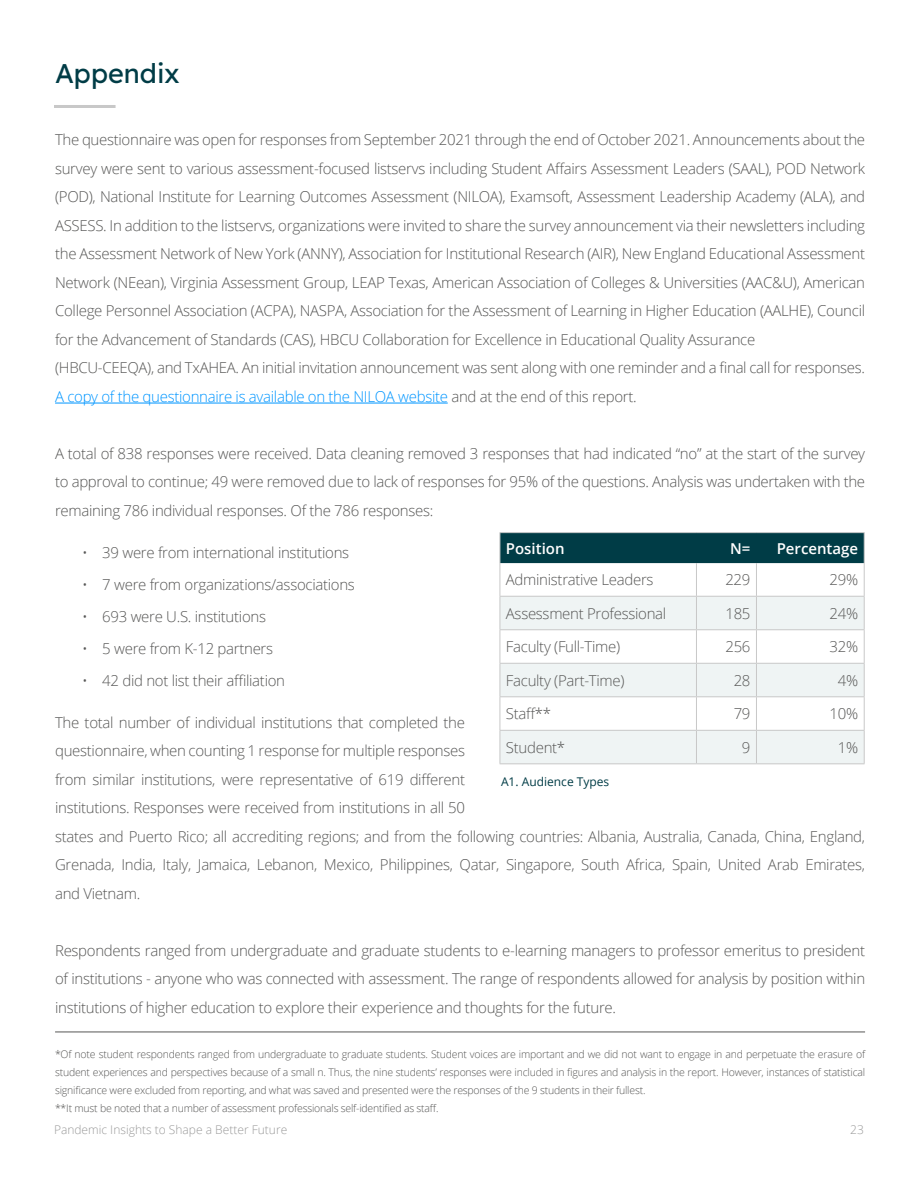
<style>
.page{position:relative;width:918px;height:1188px;background:#fff}
.page>*{position:absolute;margin:0;border:0;box-sizing:border-box;transform-origin:0 0}
.t1{font:27px "Lexend Deca";color:#003c46}
.t2{font:300 15px/28.5px "Open Sans";letter-spacing:-.02em;color:#575756}
.t3{font:600 15px "Open Sans";color:#fff}
.t4{font:300 12px "Open Sans";color:#9a9a9a}
.t5{font:12px "Open Sans";color:#003c46}
.t6{font:300 10.5px/18px "Open Sans";letter-spacing:-.02em;color:#575756}
.s1{color:#0096ff}
</style>
<div class="page">
<hr style="left:55px;top:403px;width:393px;height:1px;background:#0096ff">
<hr style="left:54px;top:105px;width:62px;height:3px;background:#c8c8c8">
<div style="left:501px;top:533px;width:363px;height:30px;background:#003c46"></div>
<svg style="left:501px;top:597px;width:363px;height:166px;fill:#eff4f4"></svg>
<hr style="left:500px;top:563px;width:1px;height:33px;background:#c8c8c8">
<hr style="left:696px;top:563px;width:1px;height:33px;background:#c8c8c8">
<hr style="left:756px;top:563px;width:1px;height:33px;background:#c8c8c8">
<hr style="left:864px;top:563px;width:1px;height:33px;background:#c8c8c8">
<hr style="left:500px;top:596px;width:196px;height:1px;background:#c8c8c8">
<hr style="left:500px;top:597px;width:1px;height:32px;background:#c8c8c8">
<hr style="left:696px;top:596px;width:60px;height:1px;background:#c8c8c8">
<hr style="left:696px;top:597px;width:1px;height:32px;background:#c8c8c8">
<hr style="left:756px;top:596px;width:109px;height:1px;background:#c8c8c8">
<hr style="left:756px;top:597px;width:1px;height:32px;background:#c8c8c8">
<hr style="left:864px;top:597px;width:1px;height:32px;background:#c8c8c8">
<hr style="left:500px;top:629px;width:196px;height:1px;background:#c8c8c8">
<hr style="left:500px;top:630px;width:1px;height:33px;background:#c8c8c8">
<hr style="left:696px;top:629px;width:60px;height:1px;background:#c8c8c8">
<hr style="left:696px;top:630px;width:1px;height:33px;background:#c8c8c8">
<hr style="left:756px;top:629px;width:109px;height:1px;background:#c8c8c8">
<hr style="left:756px;top:630px;width:1px;height:33px;background:#c8c8c8">
<hr style="left:864px;top:630px;width:1px;height:33px;background:#c8c8c8">
<hr style="left:500px;top:663px;width:196px;height:1px;background:#c8c8c8">
<hr style="left:500px;top:664px;width:1px;height:32px;background:#c8c8c8">
<hr style="left:696px;top:663px;width:60px;height:1px;background:#c8c8c8">
<hr style="left:696px;top:664px;width:1px;height:32px;background:#c8c8c8">
<hr style="left:756px;top:663px;width:109px;height:1px;background:#c8c8c8">
<hr style="left:756px;top:664px;width:1px;height:32px;background:#c8c8c8">
<hr style="left:864px;top:664px;width:1px;height:32px;background:#c8c8c8">
<hr style="left:500px;top:696px;width:196px;height:1px;background:#c8c8c8">
<hr style="left:500px;top:697px;width:1px;height:33px;background:#c8c8c8">
<hr style="left:696px;top:696px;width:60px;height:1px;background:#c8c8c8">
<hr style="left:696px;top:697px;width:1px;height:33px;background:#c8c8c8">
<hr style="left:756px;top:696px;width:109px;height:1px;background:#c8c8c8">
<hr style="left:756px;top:697px;width:1px;height:33px;background:#c8c8c8">
<hr style="left:864px;top:697px;width:1px;height:33px;background:#c8c8c8">
<hr style="left:500px;top:730px;width:196px;height:1px;background:#c8c8c8">
<hr style="left:500px;top:731px;width:1px;height:32px;background:#c8c8c8">
<hr style="left:696px;top:730px;width:60px;height:1px;background:#c8c8c8">
<hr style="left:696px;top:731px;width:1px;height:32px;background:#c8c8c8">
<hr style="left:756px;top:730px;width:109px;height:1px;background:#c8c8c8">
<hr style="left:756px;top:731px;width:1px;height:32px;background:#c8c8c8">
<hr style="left:864px;top:731px;width:1px;height:32px;background:#c8c8c8">
<hr style="left:500px;top:763px;width:196px;height:1px;background:#c8c8c8">
<hr style="left:696px;top:763px;width:60px;height:1px;background:#c8c8c8">
<hr style="left:756px;top:763px;width:109px;height:1px;background:#c8c8c8">
<hr style="left:500px;top:532px;width:196px;height:1px;background:#c8c8c8">
<hr style="left:500px;top:533px;width:1px;height:30px;background:#c8c8c8">
<hr style="left:696px;top:532px;width:60px;height:1px;background:#c8c8c8">
<hr style="left:756px;top:532px;width:109px;height:1px;background:#c8c8c8">
<hr style="left:864px;top:533px;width:1px;height:30px;background:#c8c8c8">
<hr style="left:55px;top:1032px;width:810px;height:1px;background:#575756">
<h1 class="t1" style="left:55px;top:54px;width:126px">Appendix</h1>
<p class="t2" style="left:55px;top:125px;width:812px">The questionnaire was open for responses from September 2021 through the end of October 2021. Announcements about the survey were sent to various assessment-focused listservs including Student Affairs Assessment Leaders (SAAL), POD Network (POD), National Institute for Learning Outcomes Assessment (NILOA), Examsoft, Assessment Leadership Academy (ALA), and ASSESS. In addition to the listservs, organizations were invited to share the survey announcement via their newsletters including the Assessment Network of New York (ANNY), Association for Institutional Research (AIR), New England Educational Assessment Network (NEean), Virginia Assessment Group, LEAP Texas, American Association of Colleges &amp; Universities (AAC&amp;U), American College Personnel Association (ACPA), NASPA, Association for the Assessment of Learning in Higher Education (AALHE), Council for the Advancement of Standards (CAS), HBCU Collaboration for Excellence in Educational Quality Assurance<br>(HBCU-CEEQA), and TxAHEA. An initial invitation announcement was sent along with one reminder and a final call for responses.<br><span class="s1">A copy of the questionnaire is available on the NILOA website</span> and at the end of this report.</p>
<p class="t2" style="left:55px;top:439px;width:812px;text-align:justify">A total of 838 responses were received. Data cleaning removed 3 responses that had indicated “no” at the start of the survey to approval to continue; 49 were removed due to lack of responses for 95% of the questions. Analysis was undertaken with the remaining 786 individual responses. Of the 786 responses:</p>
<p class="t2" style="left:82px;top:538px;width:269px">• 39 were from international institutions</p>
<p class="t2" style="left:82px;top:570px;width:274px">• 7 were from organizations/associations</p>
<p class="t2" style="left:82px;top:602px;width:185px">• 693 were U.S. institutions</p>
<p class="t2" style="left:82px;top:634px;width:193px">• 5 were from K-12 partners</p>
<p class="t2" style="left:82px;top:666px;width:205px">• 42 did not list their affiliation</p>
<p class="t2" style="left:55px;top:708px;width:812px">The total number of individual institutions that completed the<br>questionnaire, when counting 1 response for multiple responses<br>from similar institutions, were representative of 619 different<br>institutions. Responses were received from institutions in all 50<br>states and Puerto Rico; all accrediting regions; and from the following countries: Albania, Australia, Canada, China, England, Grenada, India, Italy, Jamaica, Lebanon, Mexico, Philippines, Qatar, Singapore, South Africa, Spain, United Arab Emirates, and Vietnam.</p>
<p class="t3" style="left:506px;top:538px;width:60px">Position</p>
<p class="t3" style="left:730px;top:538px;width:22px">N=</p>
<p class="t3" style="left:777px;top:538px;width:83px">Percentage</p>
<p class="t2" style="left:506px;top:565px;width:149px">Administrative Leaders</p>
<p class="t2" style="left:725px;top:565px;width:27px">229</p>
<p class="t2" style="left:830px;top:565px;width:30px">29%</p>
<p class="t2" style="left:506px;top:599px;width:162px">Assessment Professional</p>
<p class="t2" style="left:725px;top:599px;width:27px">185</p>
<p class="t2" style="left:830px;top:599px;width:30px">24%</p>
<p class="t2" style="left:506px;top:632px;width:116px">Faculty (Full-Time)</p>
<p class="t2" style="left:725px;top:632px;width:27px">256</p>
<p class="t2" style="left:830px;top:632px;width:30px">32%</p>
<p class="t2" style="left:506px;top:666px;width:120px">Faculty (Part-Time)</p>
<p class="t2" style="left:734px;top:666px;width:18px">28</p>
<p class="t2" style="left:838px;top:666px;width:22px">4%</p>
<p class="t2" style="left:506px;top:699px;width:47px">Staff**</p>
<p class="t2" style="left:734px;top:699px;width:18px">79</p>
<p class="t2" style="left:830px;top:699px;width:30px">10%</p>
<p class="t2" style="left:506px;top:733px;width:61px">Student*</p>
<p class="t2" style="left:742px;top:733px;width:10px">9</p>
<p class="t2" style="left:838px;top:733px;width:22px">1%</p>
<p class="t5" style="left:501px;top:774px;width:110px">A1. Audience Types</p>
<p class="t2" style="left:55px;top:936px;width:812px;text-align:justify">Respondents ranged from undergraduate and graduate students to e-learning managers to professor emeritus to president of institutions - anyone who was connected with assessment. The range of respondents allowed for analysis by position within institutions of higher education to explore their experience and thoughts for the future.</p>
<p class="t6" style="left:55px;top:1045px;width:812px">*Of note student respondents ranged from undergraduate to graduate students. Student voices are important and we did not want to engage in and perpetuate the erasure of student experiences and perspectives because of a small n. Thus, the nine students’ responses were included in figures and analysis in the report. However, instances of statistical significance were excluded from reporting, and what was saved and presented were the responses of the 9 students in their fullest.<br>**It must be noted that a number of assessment professionals self-identified as staff.</p>
<p class="t4" style="left:54px;top:1122px;width:235px">Pandemic Insights to Shape a Better Future</p>
<p class="t4" style="left:850px;top:1122px;width:15px">23</p>
</div>
